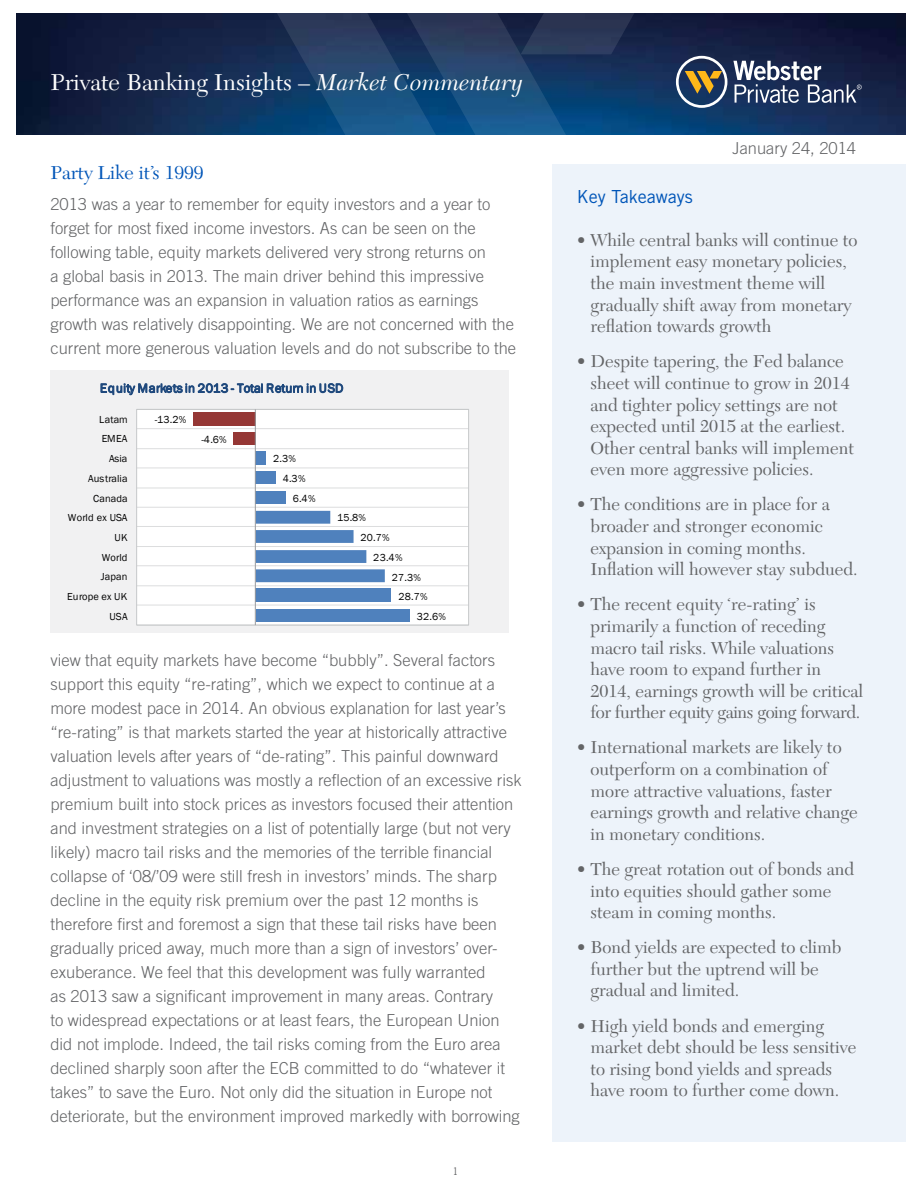
<style>
.page{position:relative;width:918px;height:1188px;background:#fff}
.page>*{position:absolute;margin:0;border:0;box-sizing:border-box;transform-origin:0 0}
.t1{font:24px "New Caledonia";color:#fff}
.t2{font:19.5px "New Caledonia";color:#0055b8}
.t3{font:18px/21.6px "New Caledonia";color:#636466}
.t4{font:18px "Trade Gothic";color:#0055b8}
.t5{font:300 16.5px/24px "Trade Gothic";color:#636466}
.t6{font:12.9px "Franklin Gothic";letter-spacing:.02em;color:#1f497d}
.t7{font:10.5px "Franklin Gothic";letter-spacing:.005em;color:#000}
.t8{font:10.5px "Trade Gothic Cond Eighteen";color:#636466}
.s1{font-style:italic}
</style>
<div class="page">
<div style="left:552px;top:164px;width:354px;height:977px;background:#edf3fa"></div>
<img style="left:17px;top:14px;width:889px;height:121px">
<svg style="left:676px;top:56px;width:51px;height:52px;background:#5b636b"></svg>
<svg style="left:733px;top:61px;width:129px;height:42px"></svg>
<svg style="left:255px;top:13px;width:401px;height:122px;background:#19406a"></svg>
<div style="left:50px;top:370px;width:459px;height:263px;background:#f1f1f2"></div>
<div style="left:137px;top:409px;width:331px;height:216px;background:#fff"></div>
<hr style="left:137px;top:605px;width:332px;height:1px;background:#dcddde">
<hr style="left:137px;top:585px;width:332px;height:1px;background:#dcddde">
<hr style="left:137px;top:565px;width:332px;height:1px;background:#dcddde">
<hr style="left:137px;top:546px;width:332px;height:1px;background:#dcddde">
<hr style="left:137px;top:526px;width:332px;height:1px;background:#dcddde">
<hr style="left:137px;top:507px;width:332px;height:1px;background:#dcddde">
<hr style="left:137px;top:488px;width:332px;height:1px;background:#dcddde">
<hr style="left:137px;top:468px;width:332px;height:1px;background:#dcddde">
<hr style="left:137px;top:448px;width:332px;height:1px;background:#dcddde">
<hr style="left:137px;top:428px;width:332px;height:1px;background:#dcddde">
<div style="left:136px;top:409px;width:333px;height:217px;border:1px solid #c6c8ca"></div>
<div style="left:256px;top:609px;width:154px;height:12px;background:#4f81bd"></div>
<div style="left:256px;top:589px;width:135px;height:13px;background:#4f81bd"></div>
<div style="left:256px;top:491px;width:30px;height:13px;background:#4f81bd"></div>
<div style="left:256px;top:472px;width:20px;height:12px;background:#4f81bd"></div>
<div style="left:256px;top:452px;width:10px;height:13px;background:#4f81bd"></div>
<div style="left:233px;top:432px;width:23px;height:13px;background:#953735"></div>
<div style="left:193px;top:412px;width:63px;height:14px;background:#953735"></div>
<svg style="left:256px;top:511px;width:129px;height:71px"></svg>
<hr style="left:255px;top:409px;width:1px;height:216px;background:#989a9d">
<svg style="left:101px;top:383px;width:242px;height:12px"></svg>
<h1 class="t1" style="left:50px;top:68px;width:474px">Private Banking Insights – <span class="s1">Market Commentary</span></h1>
<p class="t2" style="left:50px;top:161px;width:155px">Party Like it’s 1999</p>
<p class="t5" style="left:50px;top:192px;width:467px">2013 was a year to remember for equity investors and a year to forget for most fixed income investors. As can be seen on the following table, equity markets delivered very strong returns on<br>a global basis in 2013. The main driver behind this impressive performance was an expansion in valuation ratios as earnings growth was relatively disappointing. We are not concerned with the current more generous valuation levels and do not subscribe to the</p>
<p class="t6" style="left:100px;top:380px;width:245px">Equity Markets in 2013 - Total Return in USD</p>
<p class="t7" style="left:99px;top:413px;width:30px">Latam</p>
<p class="t7" style="left:155px;top:413px;width:33px">-13.2%</p>
<p class="t7" style="left:102px;top:432px;width:27px">EMEA</p>
<p class="t7" style="left:202px;top:433px;width:27px">-4.6%</p>
<p class="t7" style="left:109px;top:452px;width:20px">Asia</p>
<p class="t7" style="left:273px;top:452px;width:24px">2.3%</p>
<p class="t7" style="left:88px;top:472px;width:41px">Australia</p>
<p class="t7" style="left:283px;top:472px;width:24px">4.3%</p>
<p class="t7" style="left:93px;top:492px;width:36px">Canada</p>
<p class="t7" style="left:293px;top:492px;width:24px">6.4%</p>
<p class="t7" style="left:68px;top:511px;width:61px">World ex USA</p>
<p class="t7" style="left:337px;top:511px;width:31px">15.8%</p>
<p class="t7" style="left:115px;top:531px;width:14px">UK</p>
<p class="t7" style="left:360px;top:531px;width:31px">20.7%</p>
<p class="t7" style="left:102px;top:551px;width:27px">World</p>
<p class="t7" style="left:373px;top:551px;width:31px">23.4%</p>
<p class="t7" style="left:101px;top:570px;width:28px">Japan</p>
<p class="t7" style="left:392px;top:570px;width:31px">27.3%</p>
<p class="t7" style="left:67px;top:590px;width:62px">Europe ex UK</p>
<p class="t7" style="left:398px;top:590px;width:31px">28.7%</p>
<p class="t7" style="left:110px;top:610px;width:20px">USA</p>
<p class="t7" style="left:417px;top:610px;width:31px">32.6%</p>
<p class="t5" style="left:50px;top:648px;width:473px">view that equity markets have become “bubbly”. Several factors support this equity “re-rating”, which we expect to continue at a more modest pace in 2014. An obvious explanation for last year’s “re-rating” is that markets started the year at historically attractive valuation levels after years of “de-rating”. This painful downward adjustment to valuations was mostly a reflection of an excessive risk premium built into stock prices as investors focused their attention and investment strategies on a list of potentially large (but not very likely) macro tail risks and the memories of the terrible financial collapse of ‘08/’09 were still fresh in investors’ minds. The sharp decline in the equity risk premium over the past 12 months is therefore first and foremost a sign that these tail risks have been gradually priced away, much more than a sign of investors’ over&shy;exuberance. We feel that this development was fully warranted<br>as 2013 saw a significant improvement in many areas. Contrary<br>to widespread expectations or at least fears, the European Union did not implode. Indeed, the tail risks coming from the Euro area declined sharply soon after the ECB committed to do “whatever it takes” to save the Euro. Not only did the situation in Europe not deteriorate, but the environment improved markedly with borrowing</p>
<p class="t8" style="left:453px;top:1165px;width:6px">1</p>
<p class="t5" style="left:732px;top:136px;width:125px">January 24, 2014</p>
<p class="t4" style="left:577px;top:185px;width:117px">Key Takeaways</p>
<p class="t3" style="left:590px;top:230px;width:269px;text-indent:-14px">• While central banks will continue to implement easy monetary policies, the main investment theme will gradually shift away from monetary reflation towards growth</p>
<p class="t3" style="left:590px;top:351px;width:265px;text-indent:-14px">• Despite tapering, the Fed balance sheet will continue to grow in 2014 and tighter policy settings are not expected until 2015 at the earliest.<br>Other central banks will implement even more aggressive policies.</p>
<p class="t3" style="left:590px;top:494px;width:269px;text-indent:-14px">• The conditions are in place for a broader and stronger economic expansion in coming months.<br>Inflation will however stay subdued.</p>
<p class="t3" style="left:590px;top:594px;width:274px;text-indent:-14px">• The recent equity ‘re-rating’ is primarily a function of receding macro tail risks. While valuations have room to expand further in 2014, earnings growth will be critical for further equity gains going forward.</p>
<p class="t3" style="left:590px;top:737px;width:269px;text-indent:-14px">• International markets are likely to outperform on a combination of more attractive valuations, faster earnings growth and relative change in monetary conditions.</p>
<p class="t3" style="left:590px;top:859px;width:265px;text-indent:-14px">• The great rotation out of bonds and into equities should gather some steam in coming months.</p>
<p class="t3" style="left:590px;top:937px;width:253px;text-indent:-14px">• Bond yields are expected to climb further but the uptrend will be gradual and limited.</p>
<p class="t3" style="left:590px;top:1015px;width:268px;text-indent:-14px">• High yield bonds and emerging market debt should be less sensitive to rising bond yields and spreads have room to further come down.</p>
</div>
